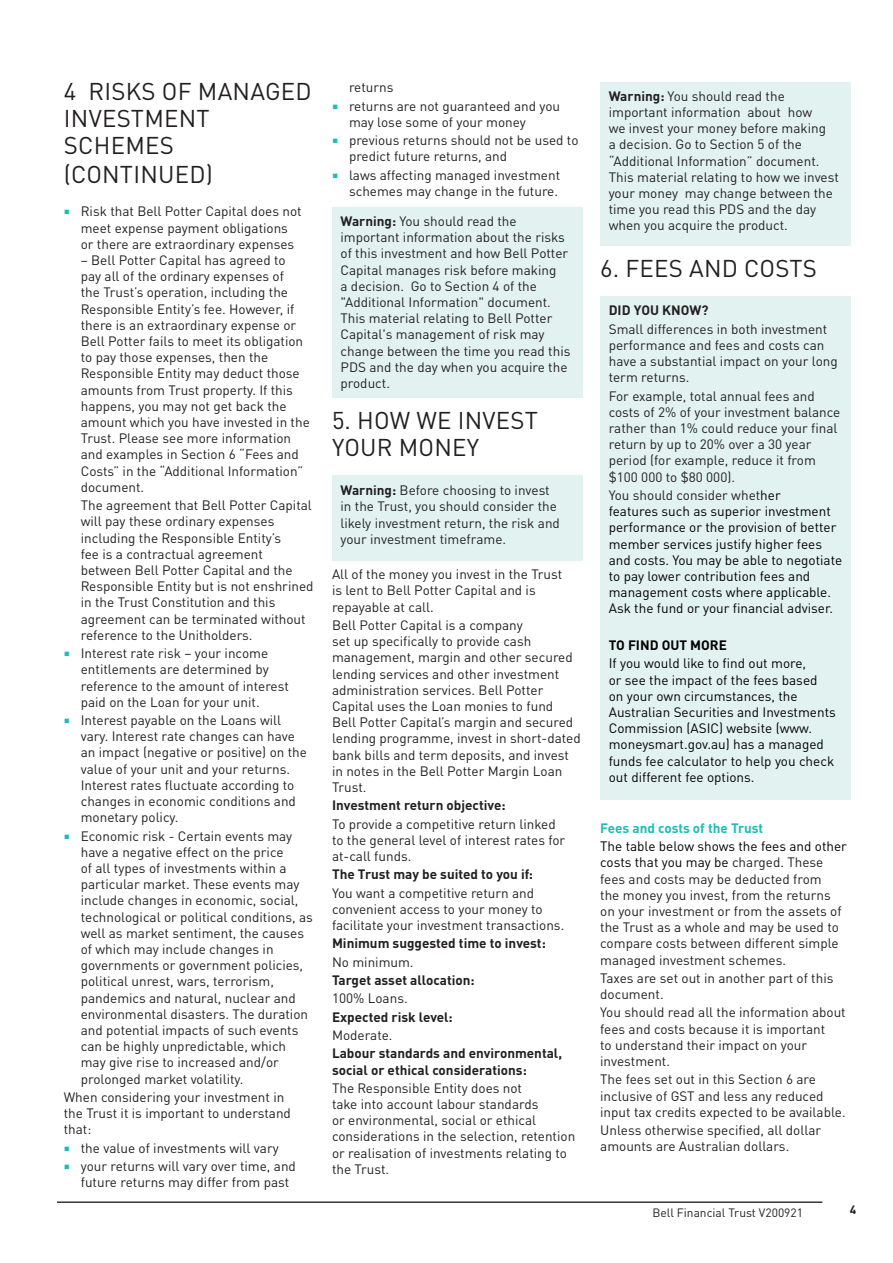
<style>
.page{position:relative;width:893px;height:1263px;background:#fff}
.page>*{position:absolute;margin:0;border:0;box-sizing:border-box;transform-origin:0 0}
.Heading{font:24px/27.6px "DINOT";letter-spacing:.01em;color:#231f20}
.Body_Copy_-_Bullet_P{font:13.5px/16.2px "DINOT";color:#231f20}
.Body_Copy_-_Bullet_P-2{font:13.5px/16.2px "DINOT";color:#000}
.Body_Copy_-_Bullet_P-3{font:700 13.5px/16.2px "DINOT";color:#231f20}
.Body_Copy_-_Bullet_P-4{font:700 13.5px "DINOT";color:#1dbcb8}
.Body_Copy_-_Bullet_P-5{font:700 13.5px "DINOT";color:#000}
.t1{font:12px "DINOT";color:#231f20}
.t2{font:700 12px "DINOT";color:#231f20}
.s1{font-weight:700}
.s2{color:#231f20}
.s3{color:#000}
</style>
<div class="page">
<svg style="left:58px;top:1202px;width:764px;height:1px"></svg>
<div style="left:332px;top:207px;width:251px;height:190px;background:#e1f2f1"></div>
<div style="left:332px;top:476px;width:250px;height:85px;background:#e1f2f1"></div>
<div style="left:600px;top:82px;width:250px;height:164px;background:#e1f2f1"></div>
<div style="left:600px;top:297px;width:251px;height:503px;background:#e1f2f1"></div>
<p class="Heading" style="left:64px;top:77px;width:249px">4 RISKS OF MANAGED<br>INVESTMENT<br>SCHEMES (CONTINUED)</p>
<p class="Body_Copy_-_Bullet_P" style="left:81px;top:203px;width:222px">Risk that Bell Potter Capital does not meet expense payment obligations or there are extraordinary expenses</p>
<p class="Body_Copy_-_Bullet_P" style="left:81px;top:252px;width:231px">– Bell Potter Capital has agreed to<br>pay all of the ordinary expenses of<br>the Trust’s operation, including the Responsible Entity’s fee. However, if there is an extraordinary expense or Bell Potter fails to meet its obligation to pay those expenses, then the Responsible Entity may deduct those amounts from Trust property. If this happens, you may not get back the amount which you have invested in the Trust. Please see more information and examples in Section 6 “Fees and Costs” in the “Additional Information” document.</p>
<p class="Body_Copy_-_Bullet_P" style="left:81px;top:497px;width:234px">The agreement that Bell Potter Capital will pay these ordinary expenses including the Responsible Entity’s<br>fee is a contractual agreement between Bell Potter Capital and the Responsible Entity but is not enshrined in the Trust Constitution and this agreement can be terminated without reference to the Unitholders.</p>
<p class="Body_Copy_-_Bullet_P" style="left:81px;top:645px;width:210px">Interest rate risk – your income entitlements are determined by reference to the amount of interest paid on the Loan for your unit.</p>
<p class="Body_Copy_-_Bullet_P" style="left:81px;top:712px;width:228px">Interest payable on the Loans will vary. Interest rate changes can have an impact (negative or positive) on the value of your unit and your returns.<br>Interest rates fluctuate according to changes in economic conditions and monetary policy.</p>
<p class="Body_Copy_-_Bullet_P" style="left:81px;top:827px;width:234px">Economic risk - Certain events may have a negative effect on the price<br>of all types of investments within a particular market. These events may include changes in economic, social, technological or political conditions, as well as market sentiment, the causes of which may include changes in governments or government policies, political unrest, wars, terrorism, pandemics and natural, nuclear and environmental disasters. The duration and potential impacts of such events can be highly unpredictable, which may give rise to increased and/or prolonged market volatility.</p>
<p class="Body_Copy_-_Bullet_P" style="left:64px;top:1089px;width:229px">When considering your investment in the Trust it is important to understand that:</p>
<p class="Body_Copy_-_Bullet_P" style="left:81px;top:1139px;width:199px">the value of investments will vary</p>
<p class="Body_Copy_-_Bullet_P" style="left:81px;top:1158px;width:217px">your returns will vary over time, and future returns may differ from past</p>
<p class="Body_Copy_-_Bullet_P" style="left:349px;top:79px;width:46px">returns</p>
<p class="Body_Copy_-_Bullet_P" style="left:349px;top:97px;width:213px">returns are not guaranteed and you may lose some of your money</p>
<p class="Body_Copy_-_Bullet_P" style="left:349px;top:132px;width:231px">previous returns should not be used to predict future returns, and</p>
<p class="Body_Copy_-_Bullet_P" style="left:349px;top:167px;width:213px">laws affecting managed investment schemes may change in the future.</p>
<p class="Body_Copy_-_Bullet_P" style="left:340px;top:213px;width:231px"><span class="s1">Warning:</span> You should read the important information about the risks of this investment and how Bell Potter<br>Capital manages risk before making<br>a decision. Go to Section 4 of the "Additional Information" document.<br>This material relating to Bell Potter<br>Capital's management of risk may change between the time you read this<br>PDS and the day when you acquire the product.</p>
<p class="Heading" style="left:332px;top:407px;width:207px;line-height:27px">5. HOW WE INVEST<br>YOUR MONEY</p>
<p class="Body_Copy_-_Bullet_P" style="left:340px;top:481px;width:221px"><span class="s1">Warning:</span> Before choosing to invest in the Trust, you should consider the likely investment return, the risk and your investment timeframe.</p>
<p class="Body_Copy_-_Bullet_P" style="left:332px;top:566px;width:232px">All of the money you invest in the Trust is lent to Bell Potter Capital and is repayable at call.</p>
<p class="Body_Copy_-_Bullet_P" style="left:332px;top:617px;width:250px">Bell Potter Capital is a company<br>set up specifically to provide cash management, margin and other secured lending services and other investment administration services. Bell Potter Capital uses the Loan monies to fund Bell Potter Capital’s margin and secured lending programme, invest in short-dated bank bills and term deposits, and invest in notes in the Bell Potter Margin Loan Trust.</p>
<p class="Body_Copy_-_Bullet_P-3" style="left:332px;top:797px;width:175px">Investment return objective:</p>
<p class="Body_Copy_-_Bullet_P" style="left:332px;top:815px;width:235px">To provide a competitive return linked to the general level of interest rates for at-call funds.</p>
<p class="Body_Copy_-_Bullet_P-3" style="left:332px;top:866px;width:202px">The Trust may be suited to you if:</p>
<p class="Body_Copy_-_Bullet_P" style="left:332px;top:884px;width:234px">You want a competitive return and convenient access to your money to facilitate your investment transactions.</p>
<p class="Body_Copy_-_Bullet_P-3" style="left:332px;top:935px;width:215px">Minimum suggested time to invest:</p>
<p class="Body_Copy_-_Bullet_P" style="left:332px;top:953px;width:83px">No minimum.</p>
<p class="Body_Copy_-_Bullet_P-3" style="left:332px;top:972px;width:144px">Target asset allocation:</p>
<p class="Body_Copy_-_Bullet_P" style="left:332px;top:990px;width:77px">100% Loans.</p>
<p class="Body_Copy_-_Bullet_P-3" style="left:332px;top:1008px;width:122px">Expected risk level:</p>
<p class="Body_Copy_-_Bullet_P" style="left:332px;top:1027px;width:62px">Moderate.</p>
<p class="Body_Copy_-_Bullet_P-3" style="left:332px;top:1045px;width:232px">Labour standards and environmental, social or ethical considerations:</p>
<p class="Body_Copy_-_Bullet_P" style="left:332px;top:1080px;width:245px">The Responsible Entity does not<br>take into account labour standards<br>or environmental, social or ethical considerations in the selection, retention or realisation of investments relating to the Trust.</p>
<p class="Body_Copy_-_Bullet_P" style="left:609px;top:88px;width:232px"><span class="s1">Warning:</span> You should read the important information about how<br>we invest your money before making<br>a decision. Go to Section 5 of the “Additional Information” document.<br>This material relating to how we invest your money may change between the time you read this PDS and the day when you acquire the product.</p>
<p class="Heading" style="left:600px;top:254px;width:218px">6. FEES AND COSTS</p>
<p class="Body_Copy_-_Bullet_P-3" style="left:609px;top:302px;width:101px">DID YOU KNOW?</p>
<p class="Body_Copy_-_Bullet_P" style="left:609px;top:321px;width:231px">Small differences in both investment performance and fees and costs can have a substantial impact on your long term returns.</p>
<p class="Body_Copy_-_Bullet_P" style="left:609px;top:387px;width:233px">For example, total annual fees and costs of 2% of your investment balance rather than 1% could reduce your final return by up to 20% over a 30 year period (for example, reduce it from $100 000 to $80 000).</p>
<p class="Body_Copy_-_Bullet_P-2" style="left:609px;top:487px;width:235px"><span class="s2">You should consider whet</span>her<br>features such as superior investment performance or the provision of better member services justify higher fees and costs. You may be able to negotiate to pay lower contribution fees and management costs where applicable.<br>Ask the fund or your financial adviser.</p>
<p class="Body_Copy_-_Bullet_P-5" style="left:609px;top:636px;width:120px">TO FIND OUT MORE</p>
<p class="Body_Copy_-_Bullet_P-2" style="left:609px;top:655px;width:229px">If you would like to find out more,<br>or see the impact of the fees based<br>on your own circumstances, the Australian Securities and Investments Commission (ASIC) website (www. moneysmart.gov.au) has a managed funds fee calculator to help you check out different fee options.</p>
<p class="Body_Copy_-_Bullet_P-4" style="left:600px;top:819px;width:165px">Fees and costs of the Trust</p>
<p class="Body_Copy_-_Bullet_P" style="left:600px;top:838px;width:248px"><span class="s3">The table below shows the fees and other costs that you may be</span> charged. These fees and costs may be deducted from<br>the money you invest, from the returns on your investment or from the assets of the Trust as a whole and may be used to compare costs between different simple managed investment schemes.</p>
<p class="Body_Copy_-_Bullet_P" style="left:600px;top:970px;width:235px">Taxes are set out in another part of this document.</p>
<p class="Body_Copy_-_Bullet_P" style="left:600px;top:1004px;width:247px">You should read all the information about fees and costs because it is important<br>to understand their impact on your investment.</p>
<p class="Body_Copy_-_Bullet_P" style="left:600px;top:1071px;width:247px">The fees set out in this Section 6 are inclusive of GST and less any reduced input tax credits expected to be available.</p>
<p class="Body_Copy_-_Bullet_P" style="left:600px;top:1122px;width:222px">Unless otherwise specified, all dollar amounts are Australian dollars.</p>
<p class="t1" style="left:652px;top:1205px;width:152px">Bell Financial Trust V200921</p>
<p class="t2" style="left:850px;top:1201px;width:8px">4</p>
</div>
